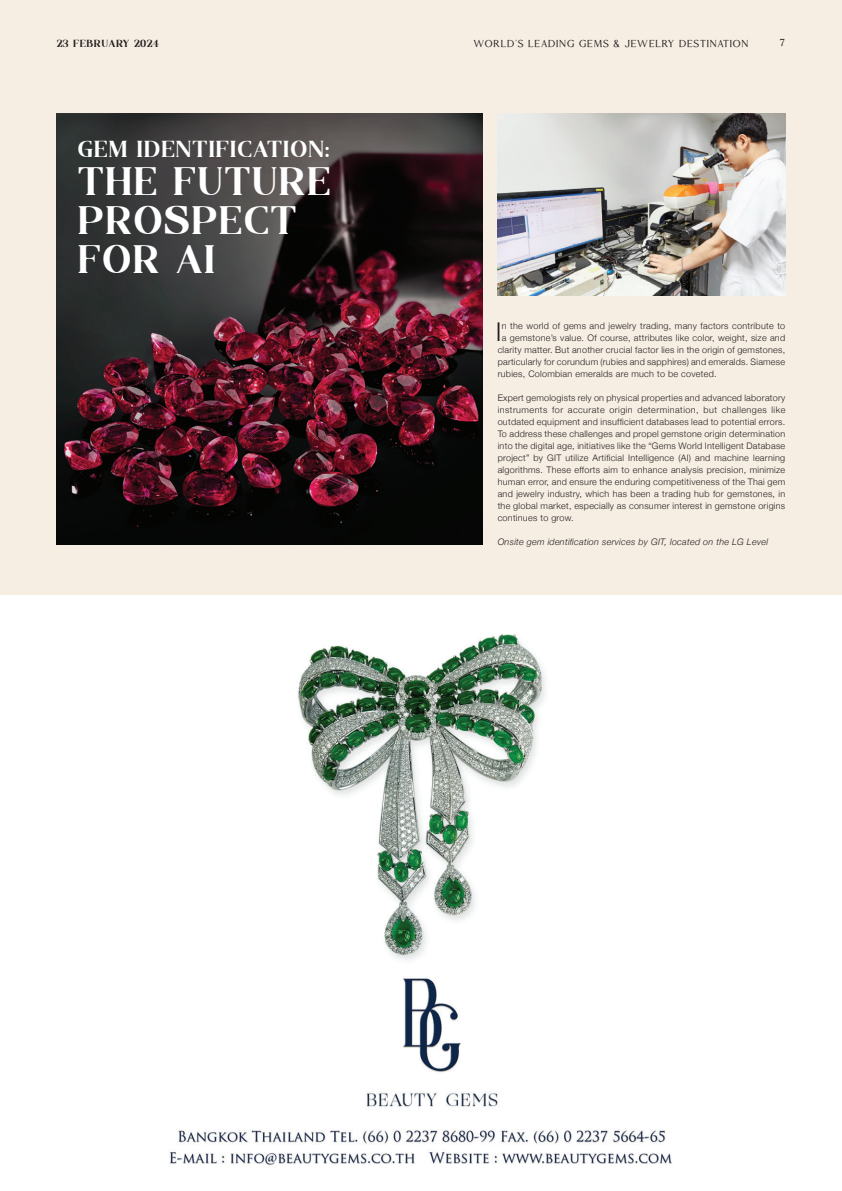
<style>
.page{position:relative;width:842px;height:1191px;background:#f6eee2}
.page>*{position:absolute;margin:0;border:0;box-sizing:border-box;transform-origin:0 0}
.Title_-_centered{font:34.8px/38.9px "Agne";letter-spacing:.02em;color:#fff}
.t1{font:300 25.8px "Helvetica Neue";color:#231f20}
.Title_-_centered-2{font:20.3px "Agne";letter-spacing:.025em;color:#fff}
.t2{font:700 10px "Mories";letter-spacing:.09em;color:#231f20}
.t3{font:300 9px/12px "Helvetica Neue";letter-spacing:.03em;color:#231f20;text-align:justify}
.t4{font:italic 300 9px "Helvetica Neue";letter-spacing:.03em;color:#231f20}
.t5{font:9px "Agne";letter-spacing:.05em;color:#231f20}
</style>
<div class="page">
<img style="left:57px;top:113px;width:425px;height:432px">
<img style="left:0;top:595px;width:842px;height:595px">
<img style="left:498px;top:113px;width:287px;height:182px">
<p class="t5" style="left:57px;top:37px;width:103px">23 FEBRUARY 2024</p>
<p class="t2" style="left:474px;top:38px;width:276px">WORLD’S LEADING GEMS &amp; JEWELRY DESTINATION</p>
<p class="t2" style="left:780px;top:37px;width:7px">7</p>
<p class="Title_-_centered-2" style="left:77px;top:134px;width:254px">GEM IDENTIFICATION:</p>
<p class="Title_-_centered" style="left:77px;top:162px;width:255px">THE FUTURE<br>PROSPECT<br>FOR AI</p>
<p class="t1" style="left:496px;top:311px;width:7px">I</p>
<p class="t3" style="left:502px;top:319px;width:285px">n the world of gems and jewelry trading, many factors contribute to</p>
<p class="t3" style="left:502px;top:331px;width:285px">a gemstone’s value. Of course, attributes like color, weight, size and</p>
<p class="t3" style="left:498px;top:343px;width:289px">clarity matter. But another crucial factor lies in the origin of gemstones,</p>
<p class="t3" style="left:498px;top:355px;width:289px">particularly for corundum (rubies and sapphires) and emeralds. Siamese</p>
<p class="t3" style="left:498px;top:367px;width:220px">rubies, Colombian emeralds are much to be coveted.</p>
<p class="t3" style="left:498px;top:391px;width:289px">Expert gemologists rely on physical properties and advanced laboratory instruments for accurate origin determination, but challenges like outdated equipment and insufficient databases lead to potential errors.<br>To address these challenges and propel gemstone origin determination into the digital age, initiatives like the “Gems World Intelligent Database project” by GIT utilize Artificial Intelligence (AI) and machine learning algorithms. These efforts aim to enhance analysis precision, minimize human error, and ensure the enduring competitiveness of the Thai gem and jewelry industry, which has been a trading hub for gemstones, in the global market, especially as consumer interest in gemstone origins continues to grow.</p>
<p class="t4" style="left:498px;top:534px;width:272px">Onsite gem identification services by GIT, located on the LG Level</p>
</div>
